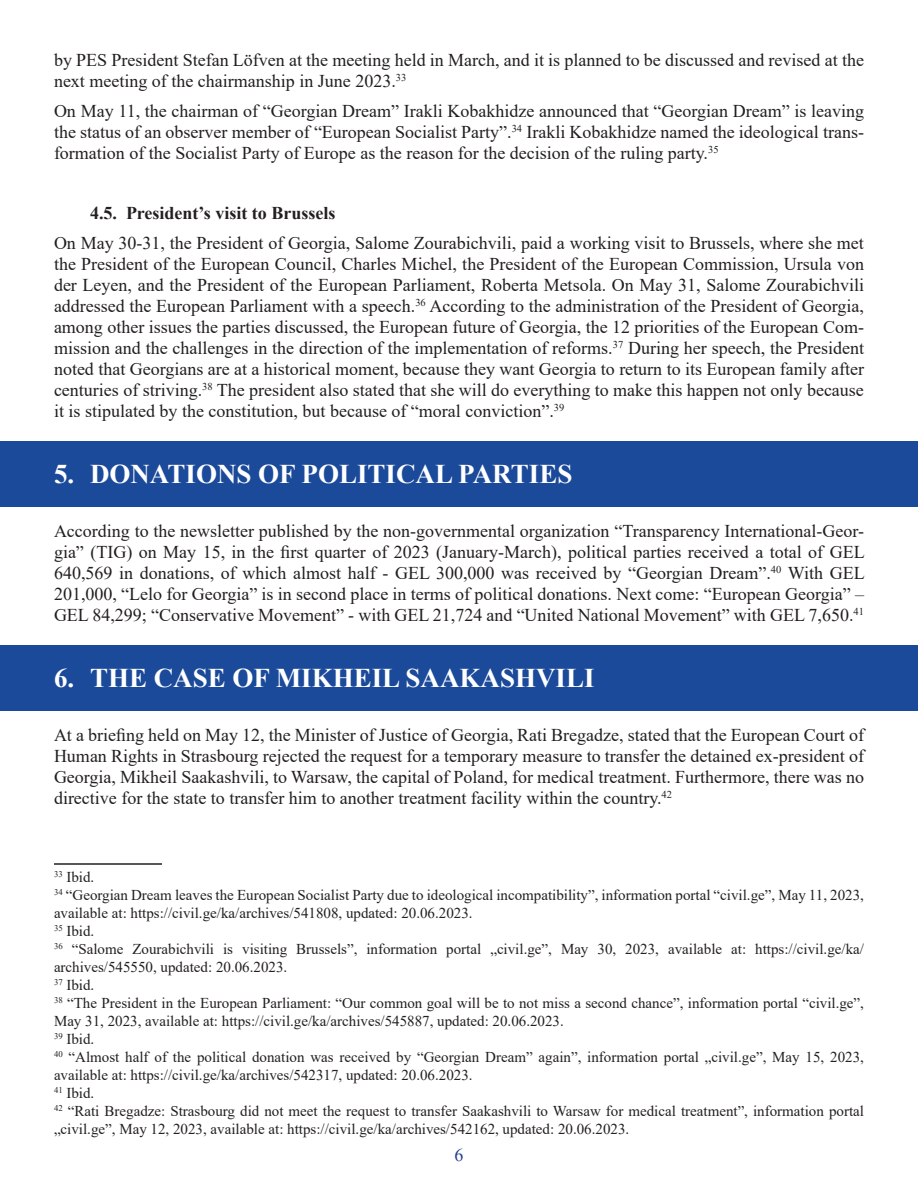
<style>
.page{position:relative;width:918px;height:1188px;background:#fff}
.page>*{position:absolute;margin:0;border:0;box-sizing:border-box;transform-origin:0 0}
.List_Paragraph{font:700 27px "Times New Roman";color:#fff}
.t1{font:18px/21px "Times New Roman";color:#231f20;text-align:justify}
.List_Paragraph-2{font:700 18px "Times New Roman";color:#231f20}
.t2{font:18px "Times New Roman";color:#253f8e}
.t3{font:15px/18px "Times New Roman";color:#231f20}
</style>
<div class="page">
<hr style="left:54px;top:863px;width:108px;height:2px;background:#231f20">
<div style="left:0;top:441px;width:918px;height:66px;background:#1b4a9a"></div>
<div style="left:0;top:645px;width:918px;height:66px;background:#1b4a9a"></div>
<p class="t1" style="left:54px;top:49px;width:812px">by PES President Stefan Löfven at the meeting held in March, and it is planned to be discussed and revised at the next meeting of the chairmanship in June 2023.<sup>33</sup></p>
<p class="t1" style="left:54px;top:100px;width:812px">On May 11, the chairman of “Georgian Dream” Irakli Kobakhidze announced that “Georgian Dream” is leaving the status of an observer member of “European Socialist Party”.<sup>34</sup> Irakli Kobakhidze named the ideological trans&shy;formation of the Socialist Party of Europe as the reason for the decision of the ruling party.<sup>35</sup></p>
<p class="List_Paragraph-2" style="left:90px;top:200px;width:247px">4.5. President’s visit to Brussels</p>
<p class="t1" style="left:54px;top:232px;width:812px">On May 30-31, the President of Georgia, Salome Zourabichvili, paid a working visit to Brussels, where she met the President of the European Council, Charles Michel, the President of the European Commission, Ursula von der Leyen, and the President of the European Parliament, Roberta Metsola. On May 31, Salome Zourabichvili addressed the European Parliament with a speech.<sup>36</sup> According to the administration of the President of Georgia, among other issues the parties discussed, the European future of Georgia, the 12 priorities of the European Com&shy;mission and the challenges in the direction of the implementation of reforms.<sup>37</sup> During her speech, the President noted that Georgians are at a historical moment, because they want Georgia to return to its European family after centuries of striving.<sup>38</sup> The president also stated that she will do everything to make this happen not only because it is stipulated by the constitution, but because of “moral conviction”.<sup>39</sup></p>
<p class="List_Paragraph" style="left:54px;top:455px;width:520px">5. DONATIONS OF POLITICAL PARTIES</p>
<p class="t1" style="left:54px;top:520px;width:812px">According to the newsletter published by the non-governmental organization “Transparency International-Geor&shy;gia” (TIG) on May 15, in the first quarter of 2023 (January-March), political parties received a total of GEL 640,569 in donations, of which almost half - GEL 300,000 was received by “Georgian Dream”.<sup>40</sup> With GEL 201,000, “Lelo for Georgia” is in second place in terms of political donations. Next come: “European Georgia” – GEL 84,299; “Conservative Movement” - with GEL 21,724 and “United National Movement” with GEL 7,650.<sup>41</sup></p>
<p class="List_Paragraph" style="left:54px;top:658px;width:542px">6. THE CASE OF MIKHEIL SAAKASHVILI</p>
<p class="t1" style="left:54px;top:724px;width:812px">At a briefing held on May 12, the Minister of Justice of Georgia, Rati Bregadze, stated that the European Court of Human Rights in Strasbourg rejected the request for a temporary measure to transfer the detained ex-president of Georgia, Mikheil Saakashvili, to Warsaw, the capital of Poland, for medical treatment. Furthermore, there was no directive for the state to transfer him to another treatment facility within the country.<sup>42</sup></p>
<p class="t3" style="left:54px;top:868px;width:42px"><sup>33</sup> Ibid.</p>
<p class="t3" style="left:54px;top:886px;width:812px"><sup>34</sup> “Georgian Dream leaves the European Socialist Party due to ideological incompatibility”, information portal “civil.ge”, May 11, 2023, available at: https://civil.ge/ka/archives/541808, updated: 20.06.2023.</p>
<p class="t3" style="left:54px;top:922px;width:42px"><sup>35</sup> Ibid.</p>
<p class="t3" style="left:54px;top:940px;width:812px"><sup>36</sup> “Salome Zourabichvili is visiting Brussels”, information portal „civil.ge”, May 30, 2023, available at: https://civil.ge/ka/ archives/545550, updated: 20.06.2023.</p>
<p class="t3" style="left:54px;top:976px;width:42px"><sup>37</sup> Ibid.</p>
<p class="t3" style="left:54px;top:994px;width:812px"><sup>38</sup> “The President in the European Parliament: “Our common goal will be to not miss a second chance”, information portal “civil.ge”,<br>May 31, 2023, available at: https://civil.ge/ka/archives/545887, updated: 20.06.2023.</p>
<p class="t3" style="left:54px;top:1030px;width:42px"><sup>39</sup> Ibid.</p>
<p class="t3" style="left:54px;top:1048px;width:812px"><sup>40</sup> “Almost half of the political donation was received by “Georgian Dream” again”, information portal „civil.ge”, May 15, 2023, available at: https://civil.ge/ka/archives/542317, updated: 20.06.2023.</p>
<p class="t3" style="left:54px;top:1084px;width:42px"><sup>41</sup> Ibid.</p>
<p class="t3" style="left:54px;top:1102px;width:812px"><sup>42</sup> “Rati Bregadze: Strasbourg did not meet the request to transfer Saakashvili to Warsaw for medical treatment”, information portal „civil.ge”, May 12, 2023, available at: https://civil.ge/ka/archives/542162, updated: 20.06.2023.</p>
<p class="t2" style="left:454px;top:1143px;width:10px">6</p>
</div>
